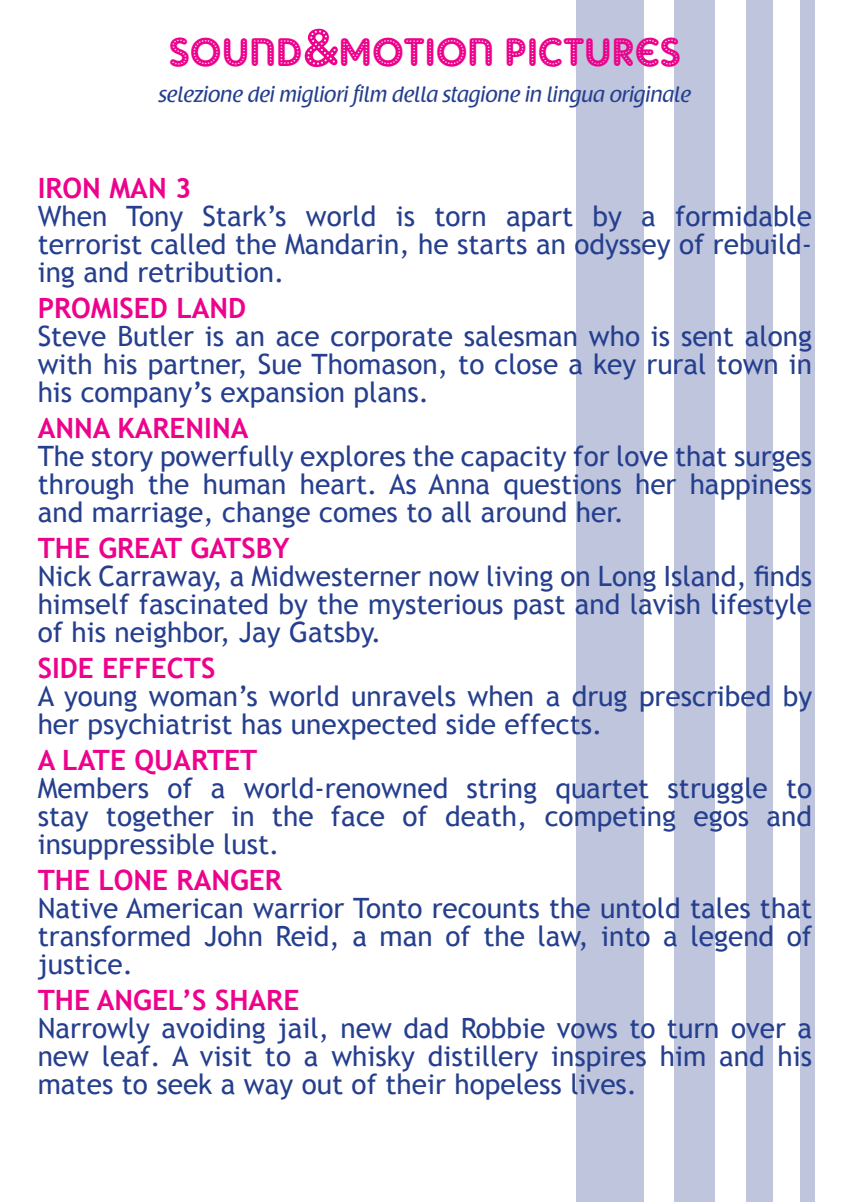
<style>
.page{position:relative;width:851px;height:1202px;background:#fff}
.page>*{position:absolute;margin:0;border:0;box-sizing:border-box;transform-origin:0 0}
.t1{font:40px "Adam Gorry Lights";color:#ed028c}
.t2{font:28px/28px "Trebuchet MS";color:#253f8e;text-align:justify}
.t3{font:700 28px "Trebuchet MS";color:#ed028c}
.t4{font:22px "Raspoutine Classic";letter-spacing:-.01em;color:#253f8e}
.s1{font-size:52px}
</style>
<div class="page">
<div style="left:576px;top:0;width:68px;height:1202px;background:#bec5dd"></div>
<div style="left:674px;top:0;width:40px;height:1202px;background:#bec5dd"></div>
<div style="left:746px;top:0;width:26px;height:1202px;background:#bec5dd"></div>
<div style="left:800px;top:0;width:14px;height:1202px;background:#bec5dd"></div>
<p class="t1" style="left:169px;top:28px;width:513px">SOUND<span class="s1">&amp;</span>MOTION PICTURES</p>
<p class="t4" style="left:159px;top:82px;width:533px">selezione dei migliori film della stagione in lingua originale</p>
<p class="t3" style="left:38px;top:170px;width:155px">IRON MAN 3</p>
<p class="t2" style="left:38px;top:202px;width:775px">When Tony Stark’s world is torn apart by a formidable terrorist called the Mandarin, he starts an odyssey of rebuild&shy;ing and retribution.</p>
<p class="t3" style="left:38px;top:290px;width:210px">PROMISED LAND</p>
<p class="t2" style="left:38px;top:322px;width:776px">Steve Butler is an ace corporate salesman who is sent along with his partner, Sue Thomason, to close a key rural town in his company’s expansion plans.</p>
<p class="t3" style="left:38px;top:410px;width:212px">ANNA KARENINA</p>
<p class="t2" style="left:38px;top:442px;width:776px">The story powerfully explores the capacity for love that surges</p>
<p class="t2" style="left:38px;top:470px;width:775px">through the human heart. As Anna questions her happiness and marriage, change comes to all around her.</p>
<p class="t3" style="left:38px;top:530px;width:253px">THE GREAT GATSBY</p>
<p class="t2" style="left:38px;top:562px;width:776px">Nick Carraway, a Midwesterner now living on Long Island, finds himself fascinated by the mysterious past and lavish lifestyle of his neighbor, Jay Gatsby.</p>
<p class="t3" style="left:38px;top:650px;width:179px">SIDE EFFECTS</p>
<p class="t2" style="left:38px;top:682px;width:775px">A young woman’s world unravels when a drug prescribed by her psychiatrist has unexpected side effects.</p>
<p class="t3" style="left:38px;top:742px;width:221px">A LATE QUARTET</p>
<p class="t2" style="left:38px;top:774px;width:776px">Members of a world-renowned string quartet struggle to stay together in the face of death, competing egos and insuppressible lust.</p>
<p class="t3" style="left:38px;top:862px;width:246px">THE LONE RANGER</p>
<p class="t2" style="left:38px;top:894px;width:775px">Native American warrior Tonto recounts the untold tales that transformed John Reid, a man of the law, into a legend of justice.</p>
<p class="t3" style="left:38px;top:982px;width:263px">THE ANGEL’S SHARE</p>
<p class="t2" style="left:38px;top:1014px;width:775px">Narrowly avoiding jail, new dad Robbie vows to turn over a new leaf. A visit to a whisky distillery inspires him and his mates to seek a way out of their hopeless lives.</p>
</div>
